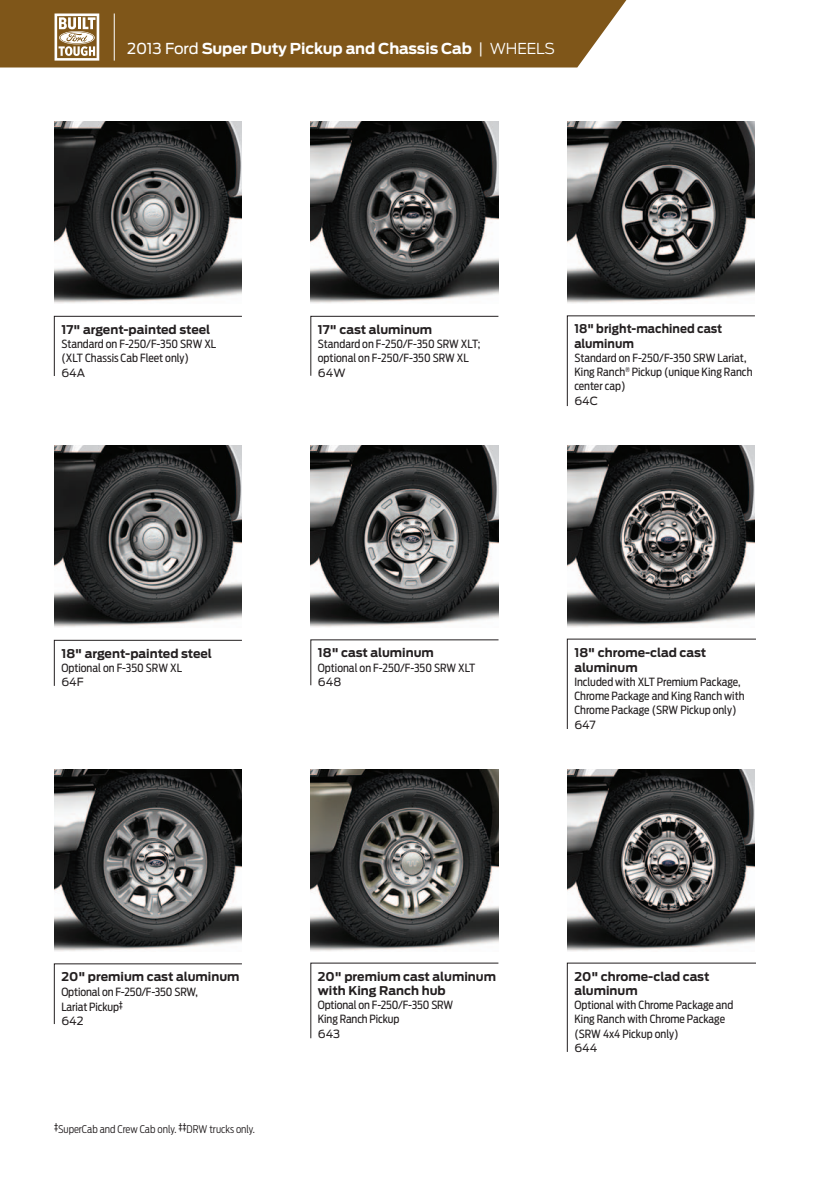
<style>
.page{position:relative;width:837px;height:1188px;background:#fff}
.page>*{position:absolute;margin:0;border:0;box-sizing:border-box;transform-origin:0 0}
.t1{font:700 15px "Ford Antenna";letter-spacing:-.01em;color:#fff}
.t2{font:700 12px/14.2px "Ford Antenna";color:#231f20}
.t3{font:700 12px/14.2px "Ford Antenna";color:#231f20;scale:.94 1}
.t4{font:11.25px/14.2px "Ford Antenna Cond";color:#231f20}
.t5{font:11.25px "Ford Antenna";color:#231f20}
.t6{font:300 10.5px "Ford Antenna Cond";color:#231f20}
.s1{font-weight:400}
.s2{font-weight:300}
</style>
<div class="page">
<img style="left:54px;top:770px;width:188px;height:181px">
<img style="left:54px;top:446px;width:188px;height:181px">
<img style="left:567px;top:770px;width:188px;height:181px">
<img style="left:567px;top:122px;width:188px;height:181px">
<img style="left:567px;top:446px;width:188px;height:181px">
<img style="left:310px;top:122px;width:188px;height:181px">
<img style="left:310px;top:770px;width:188px;height:181px">
<img style="left:310px;top:446px;width:188px;height:181px">
<img style="left:54px;top:122px;width:188px;height:181px">
<div style="left:0;top:0;width:626px;height:68px;background:#7f5619"></div>
<hr style="left:114px;top:14px;width:1px;height:47px;background:#fff">
<svg style="left:55px;top:14px;width:44px;height:47px"></svg>
<svg style="left:310px;top:962px;width:189px;height:77px"></svg>
<svg style="left:310px;top:639px;width:189px;height:47px"></svg>
<svg style="left:567px;top:315px;width:188px;height:92px"></svg>
<svg style="left:54px;top:963px;width:188px;height:61px"></svg>
<svg style="left:54px;top:316px;width:188px;height:60px"></svg>
<svg style="left:310px;top:316px;width:189px;height:60px"></svg>
<svg style="left:54px;top:640px;width:188px;height:46px"></svg>
<svg style="left:567px;top:962px;width:189px;height:90px"></svg>
<svg style="left:567px;top:638px;width:189px;height:91px"></svg>
<h1 class="t1" style="left:127px;top:35px;width:430px"><span class="s1">2013 Ford</span> Super Duty Pickup and Chassis Cab <span class="s2">| WHEELS</span></h1>
<p class="t2" style="left:61px;top:321px;width:150px">17" argent-painted steel</p>
<p class="t4" style="left:61px;top:335px;width:157px">Standard on F-250/F-350 SRW XL (XLT Chassis Cab Fleet only)</p>
<p class="t5" style="left:61px;top:363px;width:25px">64A</p>
<p class="t2" style="left:318px;top:321px;width:116px">17" cast aluminum</p>
<p class="t4" style="left:318px;top:335px;width:164px">Standard on F-250/F-350 SRW XLT; optional on F-250/F-350 SRW XL</p>
<p class="t5" style="left:318px;top:363px;width:29px">64W</p>
<p class="t3" style="left:574px;top:321px;width:159px">18" bright-machined cast aluminum</p>
<p class="t4" style="left:574px;top:349px;width:180px">Standard on F-250/F-350 SRW Lariat,<br>King Ranch<sup>®</sup> Pickup (unique King Ranch center cap)</p>
<p class="t5" style="left:574px;top:391px;width:25px">64C</p>
<p class="t2" style="left:61px;top:645px;width:152px">18" argent-painted steel</p>
<p class="t4" style="left:61px;top:659px;width:122px">Optional on F-350 SRW XL</p>
<p class="t5" style="left:61px;top:673px;width:24px">64F</p>
<p class="t2" style="left:318px;top:645px;width:118px">18" cast aluminum</p>
<p class="t4" style="left:318px;top:659px;width:159px">Optional on F-250/F-350 SRW XLT</p>
<p class="t5" style="left:318px;top:672px;width:25px">648</p>
<p class="t2" style="left:574px;top:645px;width:133px">18" chrome-clad cast aluminum</p>
<p class="t4" style="left:574px;top:673px;width:172px">Included with XLT Premium Package,<br>Chrome Package and King Ranch with<br>Chrome Package (SRW Pickup only)</p>
<p class="t5" style="left:574px;top:715px;width:23px">647</p>
<p class="t2" style="left:61px;top:969px;width:180px">20" premium cast aluminum</p>
<p class="t4" style="left:61px;top:983px;width:138px;line-height:15px">Optional on F-250/F-350 SRW,<br>Lariat Pickup<sup>‡</sup></p>
<p class="t5" style="left:61px;top:1011px;width:24px">642</p>
<p class="t6" style="left:54px;top:1120px;width:203px"><sup>‡</sup>SuperCab and Crew Cab only. <sup>‡‡</sup>DRW trucks only.</p>
<p class="t2" style="left:318px;top:968px;width:180px">20" premium cast aluminum with King Ranch hub</p>
<p class="t4" style="left:318px;top:996px;width:137px">Optional on F-250/F-350 SRW<br>King Ranch Pickup</p>
<p class="t5" style="left:318px;top:1024px;width:24px">643</p>
<p class="t2" style="left:574px;top:968px;width:137px">20" chrome-clad cast aluminum</p>
<p class="t4" style="left:574px;top:996px;width:161px">Optional with Chrome Package and<br>King Ranch with Chrome Package (SRW 4x4 Pickup only)</p>
<p class="t5" style="left:574px;top:1038px;width:25px">644</p>
</div>
